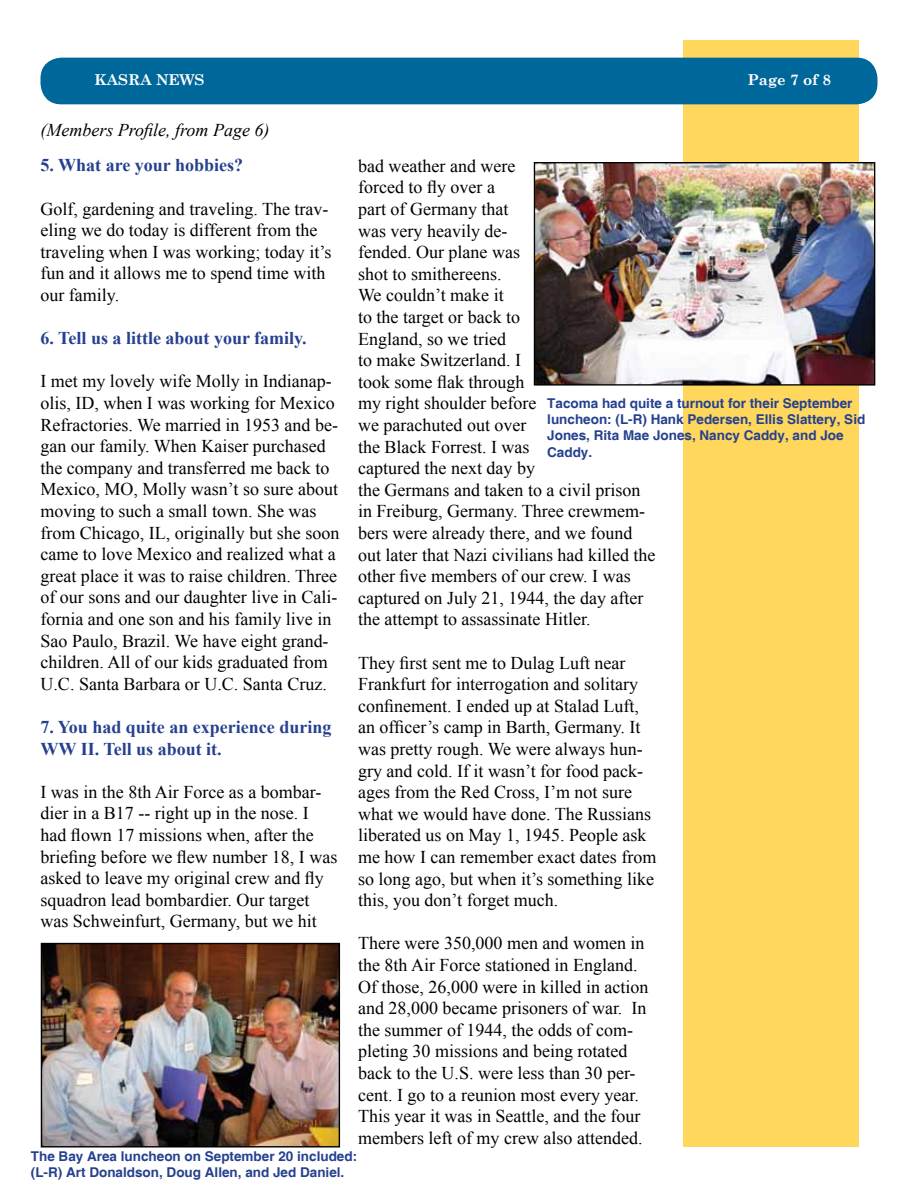
<style>
.page{position:relative;width:918px;height:1188px;background:#fff}
.page>*{position:absolute;margin:0;border:0;box-sizing:border-box;transform-origin:0 0}
.t1{font:18px/21.6px "Times New Roman";color:#000}
.t2{font:700 18px/21.6px "Times New Roman";color:#25408f}
.t3{font:italic 18px "Times New Roman";color:#000}
.t4{font:700 15px "Century Schoolbook";color:#fff}
.t5{font:700 13.5px/16.2px "Helvetica";color:#25408f}
</style>
<div class="page">
<div style="left:684px;top:40px;width:175px;height:1108px;background:#ffd75c"></div>
<div style="left:40px;top:58px;width:838px;height:46px;background:#00679b;border-radius:21px"></div>
<img style="left:536px;top:164px;width:337px;height:220px">
<div style="left:534px;top:162px;width:341px;height:224px;border:1px solid #000"></div>
<img style="left:43px;top:945px;width:295px;height:200px">
<div style="left:41px;top:943px;width:299px;height:204px;border:1px solid #000"></div>
<p class="t4" style="left:94px;top:68px;width:112px">KASRA NEWS</p>
<p class="t4" style="left:748px;top:68px;width:85px">Page 7 of 8</p>
<p class="t3" style="left:40px;top:118px;width:231px">(Members Profile, from Page 6)</p>
<p class="t2" style="left:40px;top:154px;width:204px">5. What are your hobbies?</p>
<p class="t1" style="left:40px;top:198px;width:292px">Golf, gardening and traveling. The trav&shy;eling we do today is different from the traveling when I was working; today it’s fun and it allows me to spend time with our family.</p>
<p class="t2" style="left:40px;top:327px;width:268px">6. Tell us a little about your family.</p>
<p class="t1" style="left:40px;top:370px;width:300px">I met my lovely wife Molly in Indianap&shy;olis, ID, when I was working for Mexico Refractories. We married in 1953 and be&shy;gan our family. When Kaiser purchased the company and transferred me back to Mexico, MO, Molly wasn’t so sure about moving to such a small town. She was from Chicago, IL, originally but she soon came to love Mexico and realized what a great place it was to raise children. Three of our sons and our daughter live in Cali&shy;fornia and one son and his family live in Sao Paulo, Brazil. We have eight grand&shy;children. All of our kids graduated from U.C. Santa Barbara or U.C. Santa Cruz.</p>
<p class="t2" style="left:40px;top:716px;width:292px">7. You had quite an experience during<br>WW II. Tell us about it.</p>
<p class="t1" style="left:40px;top:781px;width:298px">I was in the 8th Air Force as a bombar&shy;dier in a B17 -- right up in the nose. I had flown 17 missions when, after the briefing before we flew number 18, I was asked to leave my original crew and fly squadron lead bombardier. Our target was Schweinfurt, Germany, but we hit</p>
<p class="t1" style="left:358px;top:155px;width:299px">bad weather and were<br>forced to fly over a<br>part of Germany that<br>was very heavily de-<br>fended. Our plane was<br>shot to smithereens.<br>We couldn’t make it<br>to the target or back to<br>England, so we tried<br>to make Switzerland. I<br>took some flak through<br>my right shoulder before<br>we parachuted out over<br>the Black Forrest. I was<br>captured the next day by<br>the Germans and taken to a civil prison in Freiburg, Germany. Three crewmem&shy;bers were already there, and we found out later that Nazi civilians had killed the other five members of our crew. I was captured on July 21, 1944, the day after the attempt to assassinate Hitler.</p>
<p class="t1" style="left:358px;top:651px;width:300px">They first sent me to Dulag Luft near Frankfurt for interrogation and solitary confinement. I ended up at Stalad Luft, an officer’s camp in Barth, Germany. It was pretty rough. We were always hun&shy;gry and cold. If it wasn’t for food pack&shy;ages from the Red Cross, I’m not sure what we would have done. The Russians liberated us on May 1, 1945. People ask me how I can remember exact dates from so long ago, but when it’s something like this, you don’t forget much.</p>
<p class="t1" style="left:358px;top:932px;width:292px">There were 350,000 men and women in the 8th Air Force stationed in England.<br>Of those, 26,000 were in killed in action and 28,000 became prisoners of war. In the summer of 1944, the odds of com&shy;pleting 30 missions and being rotated back to the U.S. were less than 30 per&shy;cent. I go to a reunion most every year.<br>This year it was in Seattle, and the four members left of my crew also attended.</p>
<p class="t5" style="left:547px;top:396px;width:320px">Tacoma had quite a turnout for their September luncheon: (L-R) Hank Pedersen, Ellis Slattery, Sid Jones, Rita Mae Jones, Nancy Caddy, and Joe Caddy.</p>
<p class="t5" style="left:31px;top:1149px;width:328px">The Bay Area luncheon on September 20 included: (L-R) Art Donaldson, Doug Allen, and Jed Daniel.</p>
</div>
